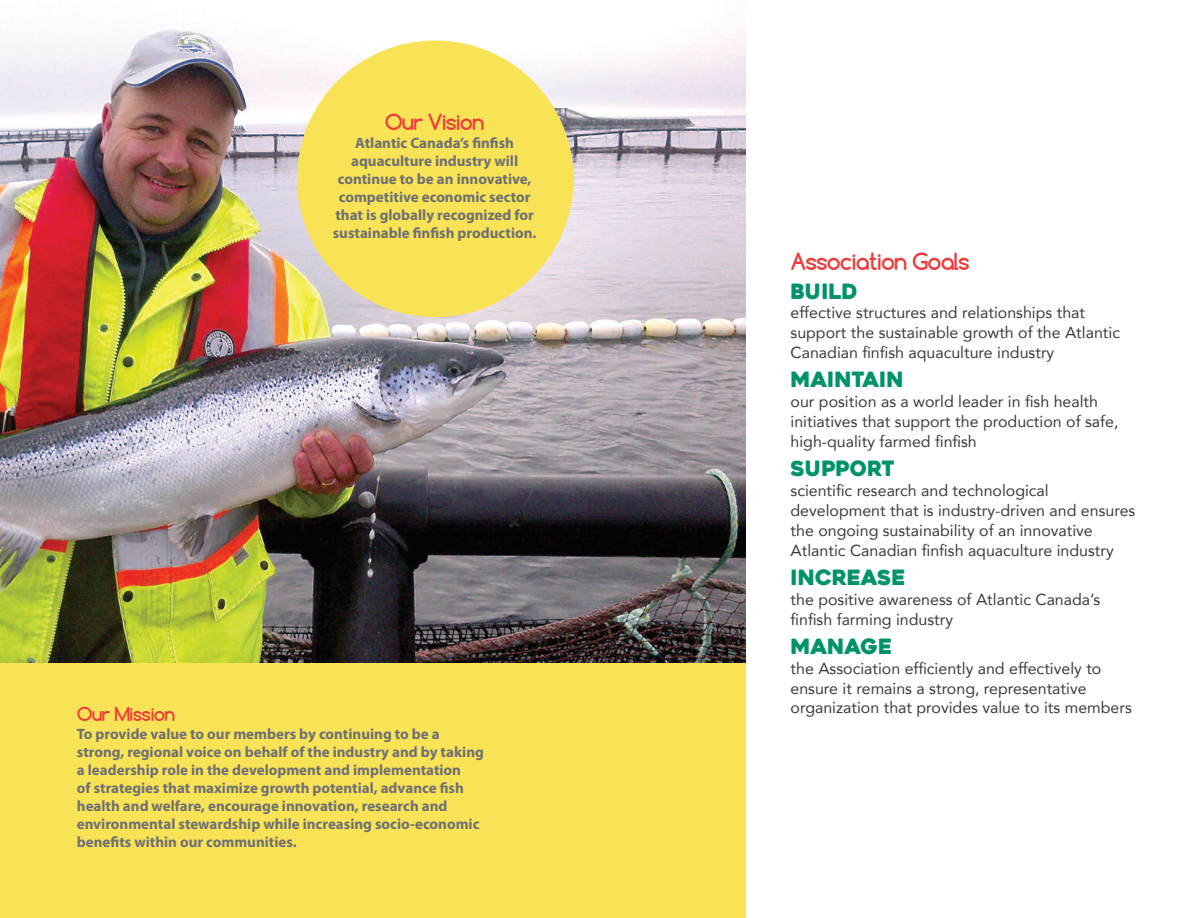
<style>
.page{position:relative;width:1188px;height:918px;background:#fff}
.page>*{position:absolute;margin:0;border:0;box-sizing:border-box;transform-origin:0 0}
.t1{font:700 22.35px "Comfortaa";letter-spacing:-.04em;color:#ed3b3c}
.t2{font:21px "Heavitas";color:#009369}
.t3{font:700 21px "Comfortaa";letter-spacing:-.04em;color:#ed3b3c}
.t4{font:700 18.3px "Comfortaa";letter-spacing:-.04em;color:#ed3b3c}
.t5{font:15.9px/20px "Avenir";color:#3c3c3d}
.t6{font:700 15px/18px "Myriad Pro";color:#6f7073;text-align:center}
</style>
<div class="page">
<img style="left:0;top:29px;width:745px;height:634px">
<div style="left:0;top:663px;width:745px;height:255px;background:#f8e256"></div>
<div style="left:297px;top:41px;width:277px;height:276px;background:#f8e256;border-radius:50%"></div>
<h2 class="t3" style="left:385px;top:109px;width:101px">Our Vision</h2>
<p class="t6" style="left:333px;top:133px;width:205px">Atlantic Canada’s finfish aquaculture industry will continue to be an innovative, competitive economic sector that is globally recognized for sustainable finfish production.</p>
<p class="t4" style="left:77px;top:702px;width:100px">Our Mission</p>
<p class="t6" style="left:77px;top:724px;width:409px;text-align:left">To provide value to our members by continuing to be a strong, regional voice on behalf of the industry and by taking a leadership role in the development and implementation<br>of strategies that maximize growth potential, advance fish health and welfare, encourage innovation, research and environmental stewardship while increasing socio-economic benefits within our communities.</p>
<h1 class="t1" style="left:791px;top:247px;width:181px">Association Goals</h1>
<h2 class="t2" style="left:791px;top:278px;width:69px">BUILD</h2>
<p class="t5" style="left:791px;top:303px;width:331px">effective structures and relationships that support the sustainable growth of the Atlantic<br>Canadian finfish aquaculture industry</p>
<h2 class="t2" style="left:791px;top:367px;width:115px">MAINTAIN</h2>
<p class="t5" style="left:791px;top:391px;width:330px">our position as a world leader in fish health initiatives that support the production of safe, high-quality farmed finfish</p>
<h2 class="t2" style="left:791px;top:456px;width:105px">SUPPORT</h2>
<p class="t5" style="left:791px;top:480px;width:346px">scientific research and technological development that is industry-driven and ensures the ongoing sustainability of an innovative Atlantic Canadian finfish aquaculture industry</p>
<h2 class="t2" style="left:791px;top:564px;width:117px">INCREASE</h2>
<p class="t5" style="left:791px;top:589px;width:311px">the positive awareness of Atlantic Canada’s finfish farming industry</p>
<h2 class="t2" style="left:791px;top:633px;width:103px">MANAGE</h2>
<p class="t5" style="left:791px;top:658px;width:343px">the Association efficiently and effectively to ensure it remains a strong, representative organization that provides value to its members</p>
</div>
